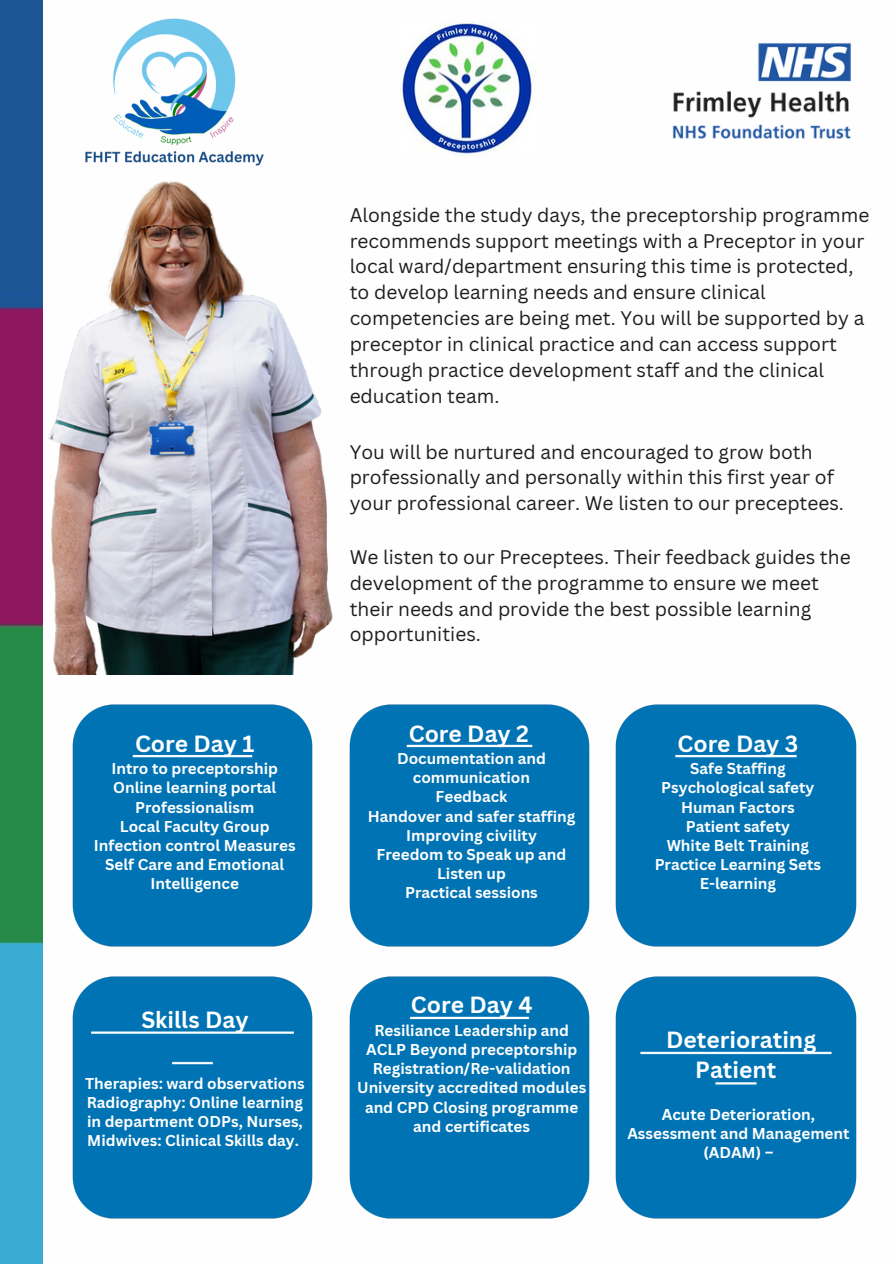
<style>
.page{position:relative;width:894px;height:1264px;background:#fff}
.page>*{position:absolute;margin:0;border:0;box-sizing:border-box;transform-origin:0 0}
.t1{font:700 22.8px/30.3px "Canva Sans";color:#fff;text-align:center}
.t2{font:19.2px/25.8px "Canva Sans";color:#1d1d1b}
.t3{font:700 15.3px/19.2px "Canva Sans";color:#fff;text-align:center}
</style>
<div class="page">
<img style="left:0;top:0;width:43px;height:1263px">
<img style="left:139px;top:18px;width:71px;height:12px">
<div style="left:72px;top:704px;width:241px;height:243px;background:#0073b4"></div>
<div style="left:72px;top:976px;width:241px;height:243px;background:#0073b4"></div>
<div style="left:349px;top:976px;width:241px;height:243px;background:#0073b4"></div>
<div style="left:349px;top:704px;width:241px;height:243px;background:#0073b4"></div>
<div style="left:615px;top:704px;width:242px;height:243px;background:#0073b4"></div>
<div style="left:615px;top:976px;width:242px;height:243px;background:#0073b4"></div>
<img style="left:672px;top:43px;width:179px;height:96px">
<img style="left:0;top:30px;width:333px;height:644px">
<img style="left:401px;top:22px;width:132px;height:133px">
<p class="t1" style="left:135px;top:727px;width:121px">Core Day 1</p>
<p class="t3" style="left:94px;top:758px;width:203px">Intro to preceptorship<br>Online learning portal<br>Professionalism<br>Local Faculty Group<br>Infection control Measures<br>Self Care and Emotional<br>Intelligence</p>
<p class="t1" style="left:141px;top:1003px;width:109px">Skills Day</p>
<p class="t3" style="left:85px;top:1072px;width:221px;text-align:justify">Therapies: ward observations Radiography: Online learning in department ODPs, Nurses, Midwives: Clinical Skills day.</p>
<p class="t2" style="left:349px;top:201px;width:521px">Alongside the study days, the preceptorship programme recommends support meetings with a Preceptor in your local ward/department ensuring this time is protected, to develop learning needs and ensure clinical competencies are being met. You will be supported by a preceptor in clinical practice and can access support through practice development staff and the clinical education team.</p>
<p class="t2" style="left:349px;top:438px;width:495px">You will be nurtured and encouraged to grow both professionally and personally within this first year of your professional career. We listen to our preceptees.</p>
<p class="t2" style="left:349px;top:543px;width:502px">We listen to our Preceptees. Their feedback guides the development of the programme to ensure we meet their needs and provide the best possible learning opportunities.</p>
<h2 class="t1" style="left:408px;top:717px;width:122px">Core Day 2</h2>
<h2 class="t3" style="left:367px;top:748px;width:209px">Documentation and communication<br>Feedback<br>Handover and safer staffing<br>Improving civility<br>Freedom to Speak up and<br>Listen up<br>Practical sessions</h2>
<p class="t1" style="left:411px;top:989px;width:123px">Core Day 4</p>
<h2 class="t3" style="left:357px;top:1020px;width:230px">Resiliance Leadership and<br>ACLP Beyond preceptorship<br>Registration/Re-validation<br>University accredited modules and CPD Closing programme and certificates</h2>
<p class="t1" style="left:677px;top:727px;width:122px">Core Day 3</p>
<p class="t3" style="left:654px;top:758px;width:168px">Safe Staffing<br>Psychological safety<br>Human Factors<br>Patient safety<br>White Belt Training<br>Practice Learning Sets<br>E-learning</p>
<p class="t1" style="left:666px;top:1023px;width:151px">Deteriorating<br>Patient</p>
<p class="t3" style="left:627px;top:1104px;width:223px">Acute Deterioration,<br>Assessment and Management (ADAM) –</p>
</div>
